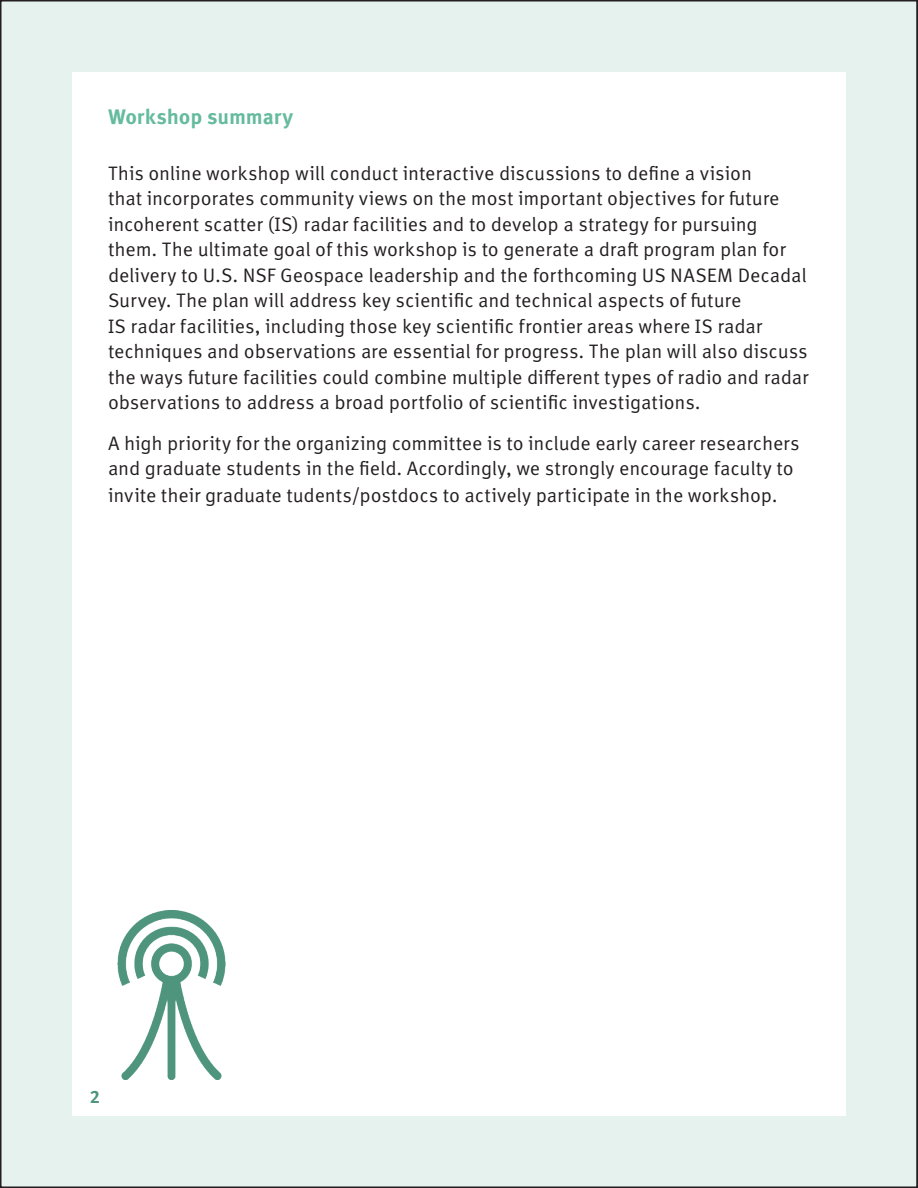
<style>
.page{position:relative;width:918px;height:1188px;background:#fff}
.page>*{position:absolute;margin:0;border:0;box-sizing:border-box;transform-origin:0 0}
.Day{font:700 21px "Meta Correspondence Pro";letter-spacing:-.005em;color:#65bb9d}
.Session{font:19.5px/25.5px "Meta Correspondence Pro";letter-spacing:-.01em;color:#231f20}
.t1{font:700 18px "Meta Correspondence Pro";color:#4e957c}
</style>
<div class="page">
<div style="left:1px;top:1px;width:916px;height:1186px;background:#e5f2ed"></div>
<div style="left:72px;top:72px;width:774px;height:1044px;background:#fff"></div>
<svg style="left:916px;top:0;width:2px;height:1186px;background:#3a3838"></svg>
<img style="left:118px;top:911px;width:108px;height:169px">
<p class="Day" style="left:108px;top:100px;width:187px">Workshop summary</p>
<p class="Session" style="left:108px;top:159px;width:702px">This online workshop will conduct interactive discussions to define a vision<br>that incorporates community views on the most important objectives for future incoherent scatter (IS) radar facilities and to develop a strategy for pursuing them. The ultimate goal of this workshop is to generate a draft program plan for delivery to U.S. NSF Geospace leadership and the forthcoming US NASEM Decadal Survey. The plan will address key scientific and technical aspects of future<br>IS radar facilities, including those key scientific frontier areas where IS radar techniques and observations are essential for progress. The plan will also discuss the ways future facilities could combine multiple different types of radio and radar observations to address a broad portfolio of scientific investigations.</p>
<p class="Session" style="left:108px;top:428px;width:693px;line-height:26.2px">A high priority for the organizing committee is to include early career researchers and graduate students in the field. Accordingly, we strongly encourage faculty to invite their graduate tudents/postdocs to actively participate in the workshop.</p>
<p class="t1" style="left:90px;top:1082px;width:12px">2</p>
</div>
